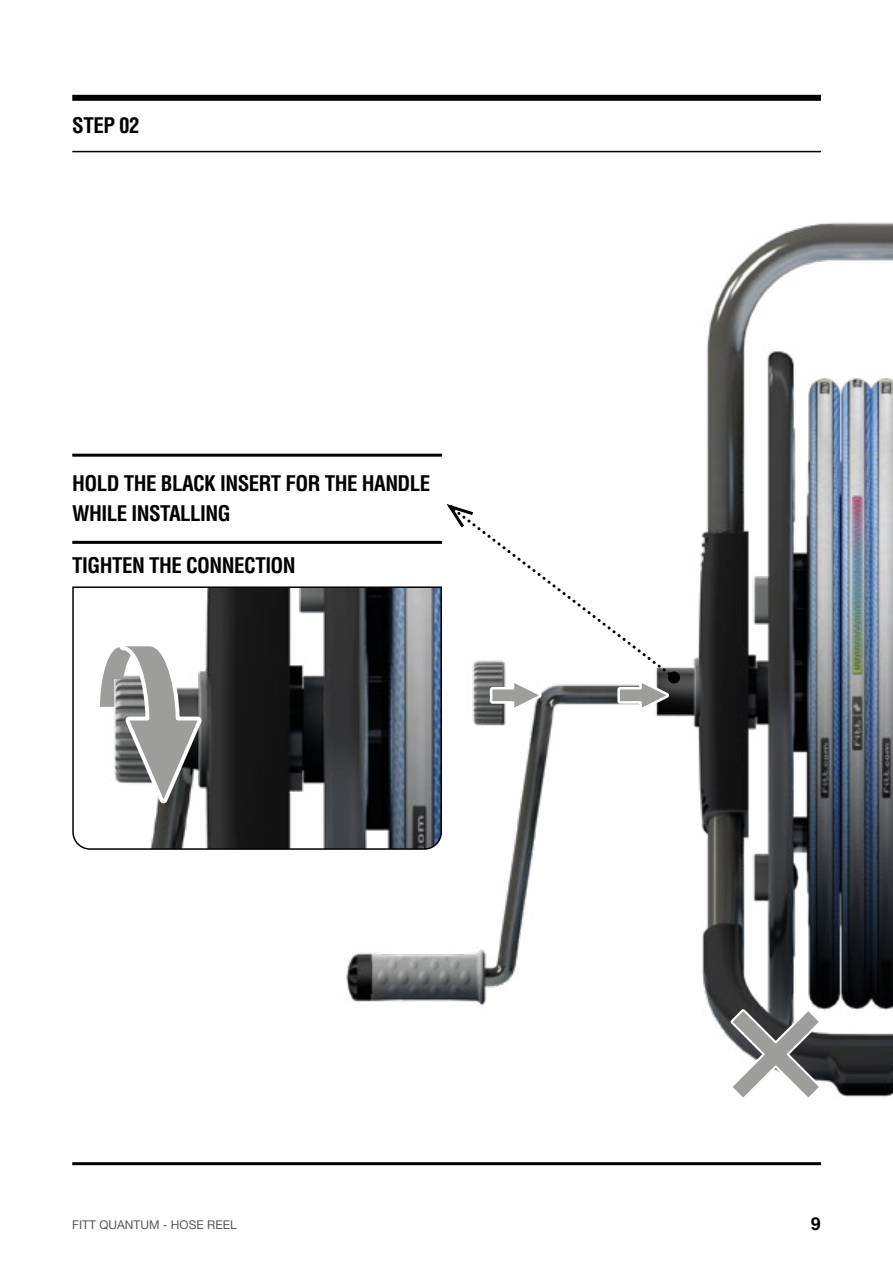
<style>
.page{position:relative;width:893px;height:1263px;background:#fff}
.page>*{position:absolute;margin:0;border:0;box-sizing:border-box;transform-origin:0 0}
.t1{font:700 condensed 21px/30px "Helvetica LT Std";letter-spacing:-.025em;color:#000}
.t2{font:700 18px "Helvetica LT Std";color:#000}
.t3{font:12px "Helvetica Neue";color:#575756}
</style>
<div class="page">
<div style="left:72px;top:95px;width:749px;height:6px;background:#000"></div>
<hr style="left:72px;top:151px;width:749px;height:1px;background:#000">
<hr style="left:72px;top:541px;width:370px;height:3px;background:#000">
<hr style="left:72px;top:454px;width:370px;height:3px;background:#000">
<hr style="left:72px;top:1162px;width:749px;height:3px;background:#000">
<img style="left:294px;top:222px;width:599px;height:876px">
<svg style="left:72px;top:586px;width:371px;height:264px"></svg>
<svg style="left:100px;top:640px;width:105px;height:166px"></svg>
<div style="left:668px;top:671px;width:12px;height:12px;background:#000;border-radius:50%"></div>
<svg style="left:443px;top:501px;width:232px;height:211px"></svg>
<svg style="left:728px;top:1007px;width:95px;height:91px"></svg>
<p class="t1" style="left:72px;top:110px;width:69px">STEP 02</p>
<p class="t1" style="left:72px;top:468px;width:360px">HOLD THE BLACK INSERT FOR THE HANDLE<br>WHILE INSTALLING</p>
<p class="t1" style="left:72px;top:550px;width:225px">TIGHTEN THE CONNECTION</p>
<p class="t3" style="left:72px;top:1216px;width:166px">FITT QUANTUM - HOSE REEL</p>
<p class="t2" style="left:811px;top:1212px;width:12px">9</p>
</div>
